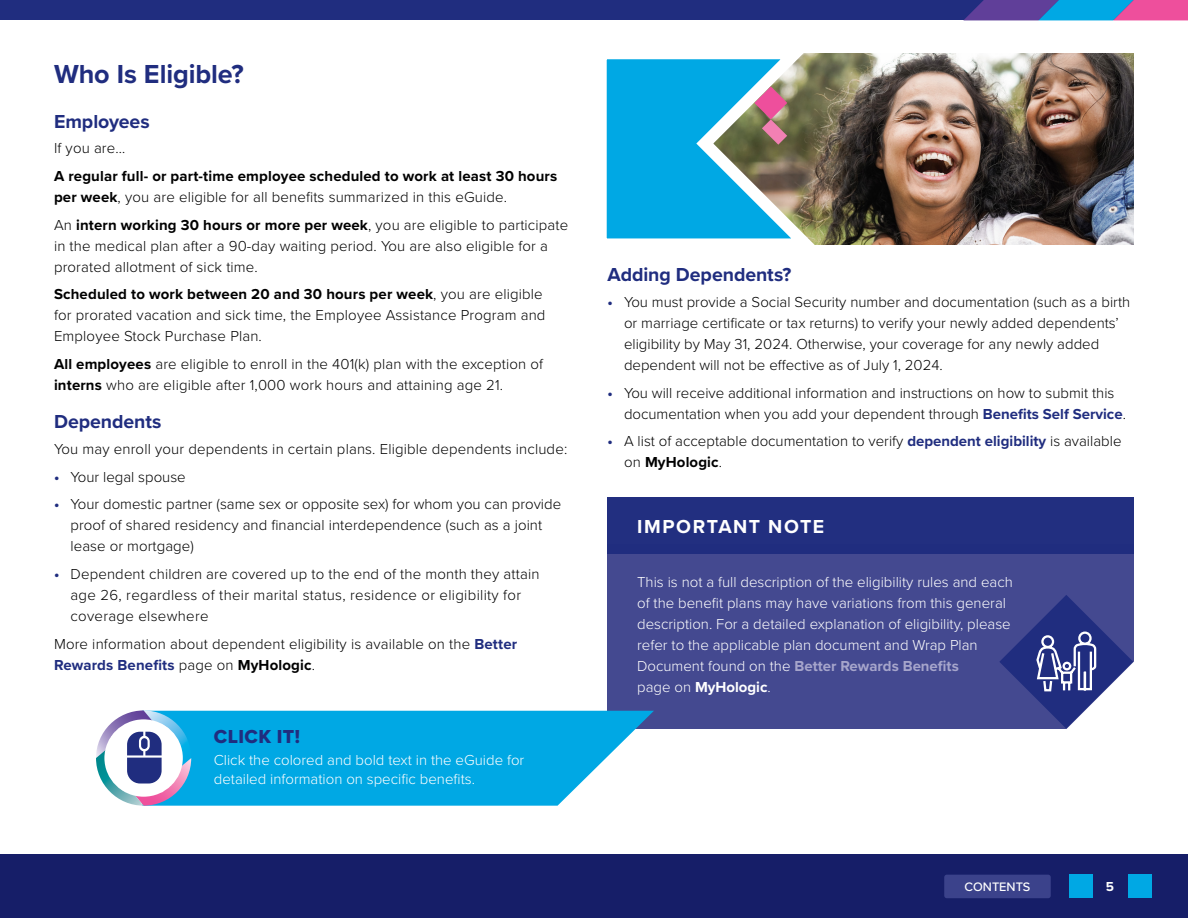
<style>
.page{position:relative;width:1188px;height:918px;background:#fff}
.page>*{position:absolute;margin:0;border:0;box-sizing:border-box;transform-origin:0 0}
.t1{font:700 27px "Proxima Nova";letter-spacing:-.005em;color:#202d7f}
.t2{font:700 19.5px "Proxima Nova";letter-spacing:-.005em;color:#202d7f}
.t3{font:700 19.5px "Proxima Nova";letter-spacing:.08em;color:#fff}
.t4{font:19.5px "Proxima Nova Extrabld";letter-spacing:.02em;color:#202d7f}
.t5{font:300 15px/21px "Proxima Nova";letter-spacing:.005em;color:#000}
.t6{font:300 15px/21px "Proxima Nova";color:#fff}
.t7{font:700 15px/21px "Proxima Nova";letter-spacing:.01em;color:#000}
.t8{font:700 13.5px "Proxima Nova";color:#fff}
.t9{font:500 12.75px "Proxima Nova";color:#fff}
.s1{font-weight:300}
.s2{font-weight:700}
.s3{font-weight:700;color:#202d7f}
.s4{font-weight:700;color:#a6a5cb}
</style>
<div class="page">
<div style="left:0;top:0;width:1188px;height:20px;background:#202d7f"></div>
<svg style="left:964px;top:0;width:224px;height:20px"></svg>
<div style="left:608px;top:544px;width:526px;height:185px;background:#444990"></div>
<div style="left:608px;top:497px;width:526px;height:56px;background:#202d7f"></div>
<svg style="left:999px;top:595px;width:135px;height:134px"></svg>
<img style="left:835px;top:53px;width:299px;height:191px">
<svg style="left:806px;top:53px;width:29px;height:192px"></svg>
<svg style="left:606px;top:53px;width:200px;height:186px"></svg>
<svg style="left:191px;top:711px;width:463px;height:95px;fill:#00a8e4"></svg>
<svg style="left:96px;top:710px;width:95px;height:96px"></svg>
<div style="left:141px;top:738px;width:7px;height:11px;background:#202d7f;border-radius:3px"></div>
<div style="left:0;top:854px;width:1188px;height:64px;background:#161e68"></div>
<svg style="left:1069px;top:874px;width:24px;height:24px"></svg>
<svg style="left:1128px;top:874px;width:24px;height:24px"></svg>
<div style="left:944px;top:875px;width:107px;height:23px;background:#3b428b;border-radius:3px"></div>
<h1 class="t1" style="left:54px;top:53px;width:191px">Who Is Eligible?</h1>
<h2 class="t2" style="left:54px;top:107px;width:97px">Employees</h2>
<p class="t5" style="left:54px;top:137px;width:73px">If you are…</p>
<p class="t7" style="left:54px;top:165px;width:505px">A regular full- or part-time employee scheduled to work at least 30 hours per week<span class="s1">, you are eligible for all benefits summarized in this eGuide.</span></p>
<p class="t5" style="left:54px;top:213px;width:516px">An <span class="s2">intern working 30 hours or more per week</span>, you are eligible to participate in the medical plan after a 90-day waiting period. You are also eligible for a prorated allotment of sick time.</p>
<p class="t5" style="left:54px;top:283px;width:493px"><span class="s2">Scheduled to work between 20 and 30 hours per week</span>, you are eligible for prorated vacation and sick time, the Employee Assistance Program and<br>Employee Stock Purchase Plan.</p>
<p class="t5" style="left:54px;top:353px;width:491px"><span class="s2">All employees</span> are eligible to enroll in the 401(k) plan with the exception of <span class="s2">interns</span> who are eligible after 1,000 work hours and attaining age 21.</p>
<h2 class="t2" style="left:54px;top:407px;width:109px">Dependents</h2>
<p class="t5" style="left:54px;top:438px;width:515px">You may enroll your dependents in certain plans. Eligible dependents include:</p>
<p class="t5" style="left:54px;top:465px;width:133px"><span class="s3">•</span> Your legal spouse</p>
<p class="t5" style="left:70px;top:493px;width:492px;text-indent:-16px"><span class="s3">•</span> Your domestic partner (same sex or opposite sex) for whom you can provide proof of shared residency and financial interdependence (such as a joint lease or mortgage)</p>
<p class="t5" style="left:71px;top:563px;width:470px;text-indent:-17px"><span class="s3">•</span> Dependent children are covered up to the end of the month they attain age 26, regardless of their marital status, residence or eligibility for coverage elsewhere</p>
<p class="t5" style="left:54px;top:633px;width:465px">More information about dependent eligibility is available on the <span class="s3">Better<br>Rewards Benefits</span> page on <span class="s2">MyHologic</span>.</p>
<h2 class="t4" style="left:214px;top:722px;width:88px">CLICK IT!</h2>
<p class="t6" style="left:214px;top:749px;width:312px;line-height:19.5px">Click the colored and bold text in the eGuide for detailed information on specific benefits.</p>
<h2 class="t2" style="left:608px;top:260px;width:185px">Adding Dependents?</h2>
<p class="t5" style="left:624px;top:291px;width:508px;text-indent:-16px"><span class="s3">•</span> You must provide a Social Security number and documentation (such as a birth or marriage certificate or tax returns) to verify your newly added dependents’ eligibility by May 31, 2024. Otherwise, your coverage for any newly added dependent will not be effective as of July 1, 2024.</p>
<p class="t5" style="left:624px;top:381px;width:504px;text-indent:-16px"><span class="s3">•</span> You will receive additional information and instructions on how to submit this documentation when you add your dependent through <span class="s3">Benefits Self Service</span>.</p>
<p class="t5" style="left:624px;top:430px;width:499px;text-indent:-16px"><span class="s3">•</span> A list of acceptable documentation to verify <span class="s3">dependent eligibility</span> is available on <span class="s2">MyHologic</span>.</p>
<h2 class="t3" style="left:637px;top:512px;width:188px">IMPORTANT NOTE</h2>
<p class="t6" style="left:637px;top:571px;width:377px">This is not a full description of the eligibility rules and each of the benefit plans may have variations from this general description. For a detailed explanation of eligibility, please refer to the applicable plan document and Wrap Plan Document found on the <span class="s4">Better Rewards Benefits<br></span>page on <span class="s2">MyHologic</span>.</p>
<p class="t9" style="left:964px;top:878px;width:68px">CONTENTS</p>
<p class="t8" style="left:1106px;top:877px;width:10px">5</p>
</div>
